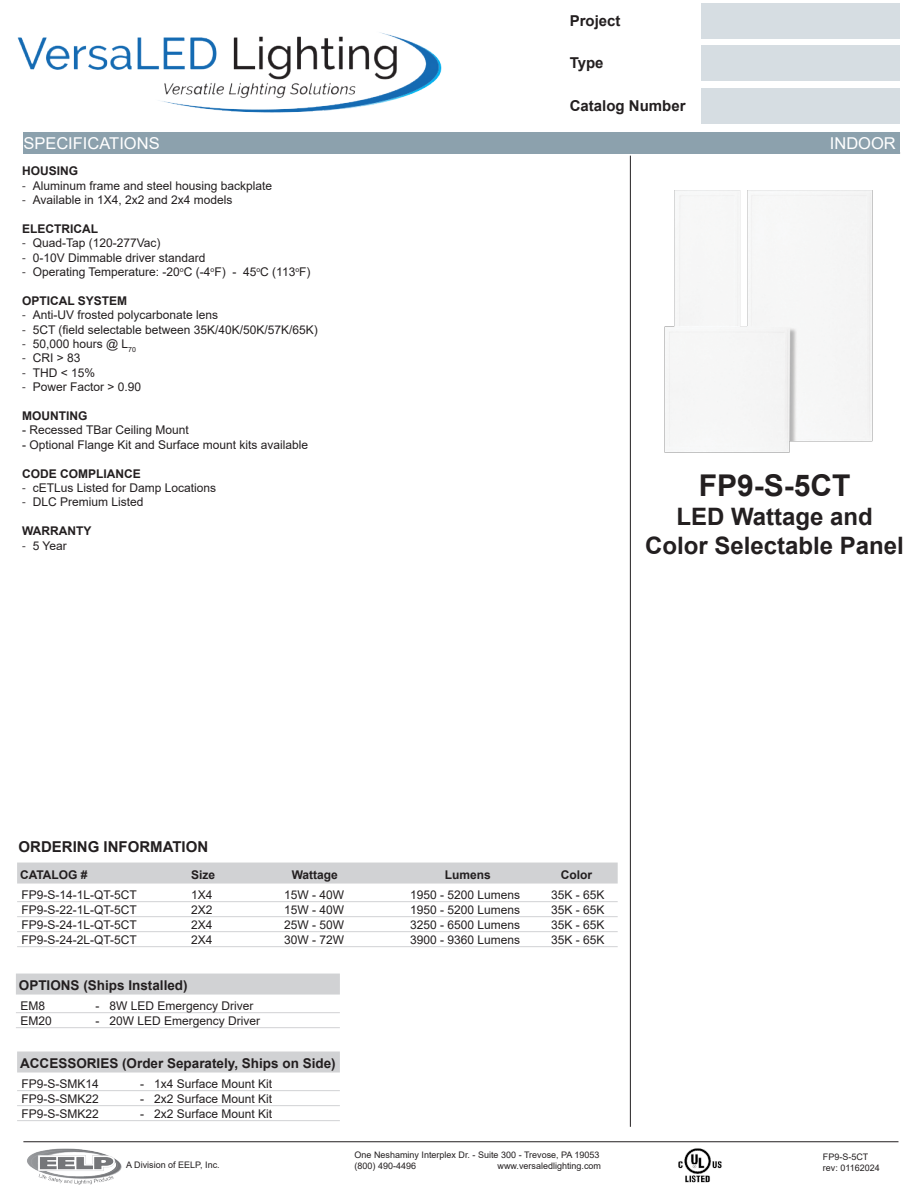
<style>
.page{position:relative;width:918px;height:1188px;background:#fff}
.page>*{position:absolute;margin:0;border:0;box-sizing:border-box;transform-origin:0 0}
.t1{font:700 30px "Arial";color:#231f20}
.t2{font:700 24px "Arial";color:#231f20}
.t3{font:16.35px "Arial";color:#fff}
.t4{font:700 15px "Arial";color:#231f20}
.Table_Headings{font:700 13.5px "Arial";color:#231f20}
.ParagraphText{font:12px "Arial";color:#231f20}
.OrderingInfoDescriptions{font:12px "Arial";color:#231f20}
.ParagraphText-2{font:700 12px "Arial";color:#231f20}
.Table_Headings-2{font:700 12px "Arial";color:#231f20}
.t5{font:9px "Arial";color:#231f20}
.s1{font-family:"Myriad Pro"}
</style>
<div class="page">
<img style="left:17px;top:32px;width:425px;height:81px">
<div style="left:702px;top:3px;width:198px;height:35px;background:#d6dde2"></div>
<div style="left:702px;top:45px;width:198px;height:36px;background:#d6dde2"></div>
<div style="left:702px;top:88px;width:198px;height:36px;background:#d6dde2"></div>
<div style="left:23px;top:133px;width:877px;height:21px;background:#8ca1ad"></div>
<hr style="left:23px;top:1141px;width:875px;height:1px;background:#231f20">
<img style="left:27px;top:1148px;width:95px;height:37px">
<hr style="left:630px;top:156px;width:1px;height:971px;background:#231f20">
<img style="left:678px;top:1148px;width:44px;height:35px">
<div style="left:17px;top:863px;width:601px;height:21px;background:#d1d2d4"></div>
<hr style="left:17px;top:901px;width:601px;height:1px;background:#d1d2d4">
<hr style="left:17px;top:916px;width:601px;height:1px;background:#d1d2d4">
<hr style="left:17px;top:931px;width:601px;height:1px;background:#d1d2d4">
<hr style="left:17px;top:946px;width:601px;height:1px;background:#d1d2d4">
<div style="left:16px;top:974px;width:324px;height:21px;background:#d1d2d4"></div>
<hr style="left:16px;top:1012px;width:324px;height:1px;background:#d1d2d4">
<hr style="left:16px;top:1027px;width:324px;height:1px;background:#d1d2d4">
<div style="left:17px;top:1052px;width:323px;height:21px;background:#d1d2d4"></div>
<hr style="left:17px;top:1090px;width:323px;height:1px;background:#d1d2d4">
<hr style="left:17px;top:1105px;width:323px;height:1px;background:#d1d2d4">
<hr style="left:17px;top:1120px;width:323px;height:1px;background:#d1d2d4">
<img style="left:664px;top:190px;width:209px;height:263px">
<p class="t4" style="left:570px;top:10px;width:52px">Project</p>
<p class="t4" style="left:570px;top:52px;width:35px">Type</p>
<p class="t4" style="left:570px;top:95px;width:117px">Catalog Number</p>
<p class="t3" style="left:23px;top:132px;width:138px">SPECIFICATIONS</p>
<p class="t3" style="left:830px;top:132px;width:67px">INDOOR</p>
<p class="ParagraphText-2" style="left:22px;top:163px;width:58px">HOUSING</p>
<p class="ParagraphText" style="left:22px;top:177px;width:251px"><span class="s1">-</span> Aluminum frame and steel housing backplate</p>
<p class="ParagraphText" style="left:22px;top:192px;width:212px"><span class="s1">-</span> Available in 1X4, 2x2 and 2x4 models</p>
<p class="ParagraphText-2" style="left:22px;top:220px;width:77px">ELECTRICAL</p>
<p class="ParagraphText" style="left:22px;top:235px;width:140px"><span class="s1">-</span> Quad-Tap (120-277Vac)</p>
<p class="ParagraphText" style="left:22px;top:249px;width:185px"><span class="s1">-</span> 0-10V Dimmable driver standard</p>
<p class="ParagraphText" style="left:22px;top:264px;width:290px"><span class="s1">-</span> Operating Temperature: -20<sup>o</sup>C (-4<sup>o</sup>F) - 45<sup>o</sup>C (113<sup>o</sup>F)</p>
<p class="ParagraphText-2" style="left:22px;top:292px;width:107px">OPTICAL SYSTEM</p>
<p class="ParagraphText" style="left:22px;top:307px;width:197px"><span class="s1">-</span> Anti-UV frosted polycarbonate lens</p>
<p class="ParagraphText" style="left:22px;top:321px;width:297px"><span class="s1">-</span> 5CT (field selectable between 35K/40K/50K/57K/65K)</p>
<p class="ParagraphText" style="left:22px;top:336px;width:115px"><span class="s1">-</span> 50,000 hours @ L<sub>70</sub></p>
<p class="ParagraphText" style="left:22px;top:350px;width:60px"><span class="s1">-</span> CRI &gt; 83</p>
<p class="ParagraphText" style="left:22px;top:364px;width:74px"><span class="s1">-</span> THD &lt; 15%</p>
<p class="ParagraphText" style="left:22px;top:379px;width:120px"><span class="s1">-</span> Power Factor &gt; 0.90</p>
<p class="ParagraphText-2" style="left:22px;top:407px;width:67px">MOUNTING</p>
<p class="ParagraphText" style="left:22px;top:422px;width:168px">- Recessed TBar Ceiling Mount</p>
<p class="ParagraphText" style="left:22px;top:436px;width:288px">- Optional Flange Kit and Surface mount kits available</p>
<p class="ParagraphText-2" style="left:22px;top:465px;width:120px">CODE COMPLIANCE</p>
<p class="ParagraphText" style="left:22px;top:480px;width:195px"><span class="s1">-</span> cETLus Listed for Damp Locations</p>
<p class="ParagraphText" style="left:22px;top:494px;width:123px"><span class="s1">-</span> DLC Premium Listed</p>
<p class="ParagraphText-2" style="left:22px;top:523px;width:71px">WARRANTY</p>
<p class="ParagraphText" style="left:22px;top:537px;width:46px"><span class="s1">-</span> 5 Year</p>
<p class="t1" style="left:699px;top:464px;width:153px">FP9-S-5CT</p>
<p class="t2" style="left:676px;top:500px;width:198px">LED Wattage and</p>
<p class="t2" style="left:645px;top:528px;width:260px">Color Selectable Panel</p>
<p class="t4" style="left:19px;top:836px;width:191px">ORDERING INFORMATION</p>
<p class="Table_Headings-2" style="left:20px;top:866px;width:69px">CATALOG #</p>
<p class="Table_Headings-2" style="left:191px;top:866px;width:26px">Size</p>
<p class="Table_Headings-2" style="left:292px;top:866px;width:48px">Wattage</p>
<p class="Table_Headings-2" style="left:445px;top:866px;width:48px">Lumens</p>
<p class="Table_Headings-2" style="left:561px;top:866px;width:33px">Color</p>
<p class="OrderingInfoDescriptions" style="left:22px;top:887px;width:117px">FP9-S-14-1L-QT-5CT</p>
<p class="OrderingInfoDescriptions" style="left:191px;top:887px;width:23px">1X4</p>
<p class="OrderingInfoDescriptions" style="left:284px;top:887px;width:62px">15W - 40W</p>
<p class="OrderingInfoDescriptions" style="left:410px;top:887px;width:112px">1950 - 5200 Lumens</p>
<p class="OrderingInfoDescriptions" style="left:551px;top:887px;width:55px">35K - 65K</p>
<p class="OrderingInfoDescriptions" style="left:22px;top:902px;width:117px">FP9-S-22-1L-QT-5CT</p>
<p class="OrderingInfoDescriptions" style="left:191px;top:902px;width:23px">2X2</p>
<p class="OrderingInfoDescriptions" style="left:284px;top:902px;width:62px">15W - 40W</p>
<p class="OrderingInfoDescriptions" style="left:410px;top:902px;width:112px">1950 - 5200 Lumens</p>
<p class="OrderingInfoDescriptions" style="left:551px;top:902px;width:55px">35K - 65K</p>
<p class="OrderingInfoDescriptions" style="left:22px;top:917px;width:117px">FP9-S-24-1L-QT-5CT</p>
<p class="OrderingInfoDescriptions" style="left:191px;top:917px;width:23px">2X4</p>
<p class="OrderingInfoDescriptions" style="left:284px;top:917px;width:62px">25W - 50W</p>
<p class="OrderingInfoDescriptions" style="left:410px;top:917px;width:112px">3250 - 6500 Lumens</p>
<p class="OrderingInfoDescriptions" style="left:551px;top:917px;width:55px">35K - 65K</p>
<p class="OrderingInfoDescriptions" style="left:22px;top:932px;width:117px">FP9-S-24-2L-QT-5CT</p>
<p class="OrderingInfoDescriptions" style="left:191px;top:932px;width:23px">2X4</p>
<p class="OrderingInfoDescriptions" style="left:284px;top:932px;width:62px">30W - 72W</p>
<p class="OrderingInfoDescriptions" style="left:410px;top:932px;width:112px">3900 - 9360 Lumens</p>
<p class="OrderingInfoDescriptions" style="left:551px;top:932px;width:55px">35K - 65K</p>
<p class="Table_Headings" style="left:19px;top:975px;width:170px">OPTIONS (Ships Installed)</p>
<p class="OrderingInfoDescriptions" style="left:20px;top:998px;width:26px">EM8</p>
<p class="OrderingInfoDescriptions" style="left:95px;top:998px;width:160px">- 8W LED Emergency Driver</p>
<p class="OrderingInfoDescriptions" style="left:20px;top:1013px;width:33px">EM20</p>
<p class="OrderingInfoDescriptions" style="left:95px;top:1013px;width:166px">- 20W LED Emergency Driver</p>
<p class="Table_Headings" style="left:20px;top:1053px;width:317px">ACCESSORIES (Order Separately, Ships on Side)</p>
<p class="OrderingInfoDescriptions" style="left:22px;top:1076px;width:79px">FP9-S-SMK14</p>
<p class="OrderingInfoDescriptions" style="left:140px;top:1076px;width:134px">- 1x4 Surface Mount Kit</p>
<p class="OrderingInfoDescriptions" style="left:22px;top:1091px;width:79px">FP9-S-SMK22</p>
<p class="OrderingInfoDescriptions" style="left:140px;top:1091px;width:134px">- 2x2 Surface Mount Kit</p>
<p class="OrderingInfoDescriptions" style="left:22px;top:1106px;width:79px">FP9-S-SMK22</p>
<p class="OrderingInfoDescriptions" style="left:140px;top:1106px;width:134px">- 2x2 Surface Mount Kit</p>
<p class="t5" style="left:126px;top:1159px;width:95px">A Division of EELP, Inc.</p>
<p class="t5" style="left:355px;top:1149px;width:246px">One Neshaminy Interplex Dr. - Suite 300 - Trevose, PA 19053</p>
<p class="t5" style="left:355px;top:1160px;width:63px">(800) 490-4496</p>
<p class="t5" style="left:498px;top:1160px;width:105px">www.versaledlighting.com</p>
<p class="t5" style="left:823px;top:1151px;width:47px">FP9-S-5CT</p>
<p class="t5" style="left:823px;top:1161px;width:58px">rev: 01162024</p>
</div>
